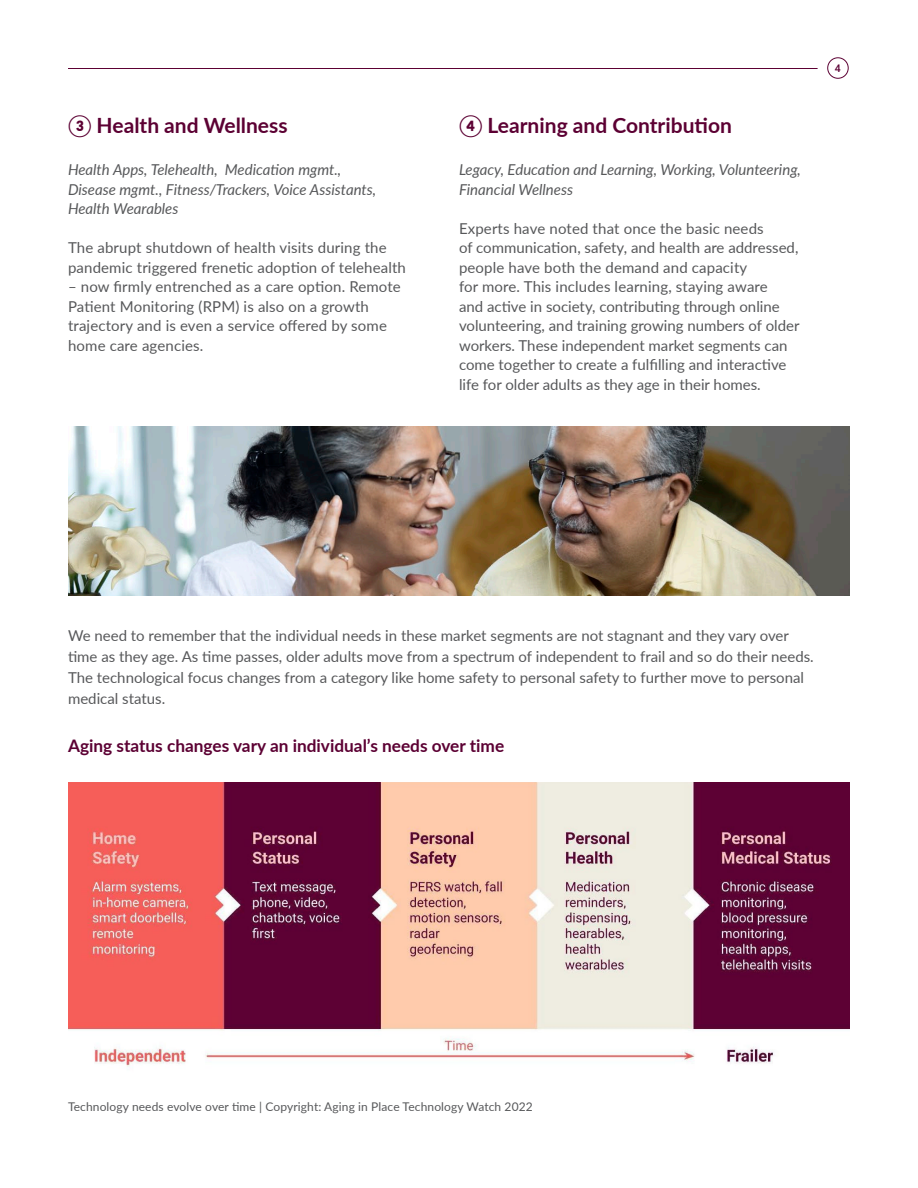
<style>
.page{position:relative;width:918px;height:1188px;background:#fff}
.page>*{position:absolute;margin:0;border:0;box-sizing:border-box;transform-origin:0 0}
.t1{font:700 21px "Lato";color:#5c0033}
.t2{font:700 17.25px "Lato";color:#5c0033}
.t3{font:15px/19.5px "Lato";color:#57585a}
.t4{font:italic 15px/19.5px "Lato";color:#57585a}
.t5{font:12px "Lato";letter-spacing:.01em;color:#57585a}
.t6{font:500 10.5px "Roboto";color:#5c0033}
</style>
<div class="page">
<div style="left:827px;top:57px;width:22px;height:22px;border:1px solid #5c0033;border-radius:50%"></div>
<hr style="left:68px;top:68px;width:750px;height:1px;background:#5c0033">
<img style="left:68px;top:783px;width:782px;height:284px">
<img style="left:68px;top:426px;width:782px;height:169px">
<h1 class="t1" style="left:68px;top:110px;width:221px">③ Health and Wellness</h1>
<p class="t4" style="left:68px;top:159px;width:310px">Health Apps, Telehealth, Medication mgmt.,<br>Disease mgmt., Fitness/Trackers, Voice Assistants,<br>Health Wearables</p>
<p class="t3" style="left:68px;top:237px;width:339px">The abrupt shutdown of health visits during the pandemic triggered frenetic adoption of telehealth</p>
<p class="t3" style="left:68px;top:276px;width:334px">– now firmly entrenched as a care option. Remote Patient Monitoring (RPM) is also on a growth trajectory and is even a service offered by some home care agencies.</p>
<h1 class="t1" style="left:459px;top:110px;width:274px">④ Learning and Contribution</h1>
<p class="t4" style="left:459px;top:159px;width:343px">Legacy, Education and Learning, Working, Volunteering,<br>Financial Wellness</p>
<p class="t3" style="left:459px;top:218px;width:342px">Experts have noted that once the basic needs<br>of communication, safety, and health are addressed, people have both the demand and capacity<br>for more. This includes learning, staying aware<br>and active in society, contributing through online volunteering, and training growing numbers of older workers. These independent market segments can come together to create a fulfilling and interactive life for older adults as they age in their homes.</p>
<p class="t6" style="left:835px;top:61px;width:7px">4</p>
<p class="t3" style="left:68px;top:624px;width:747px;line-height:21px">We need to remember that the individual needs in these market segments are not stagnant and they vary over time as they age. As time passes, older adults move from a spectrum of independent to frail and so do their needs.<br>The technological focus changes from a category like home safety to personal safety to further move to personal medical status.</p>
<p class="t2" style="left:68px;top:733px;width:438px">Aging status changes vary an individual’s needs over time</p>
<p class="t5" style="left:68px;top:1098px;width:466px">Technology needs evolve over time | Copyright: Aging in Place Technology Watch 2022</p>
</div>
